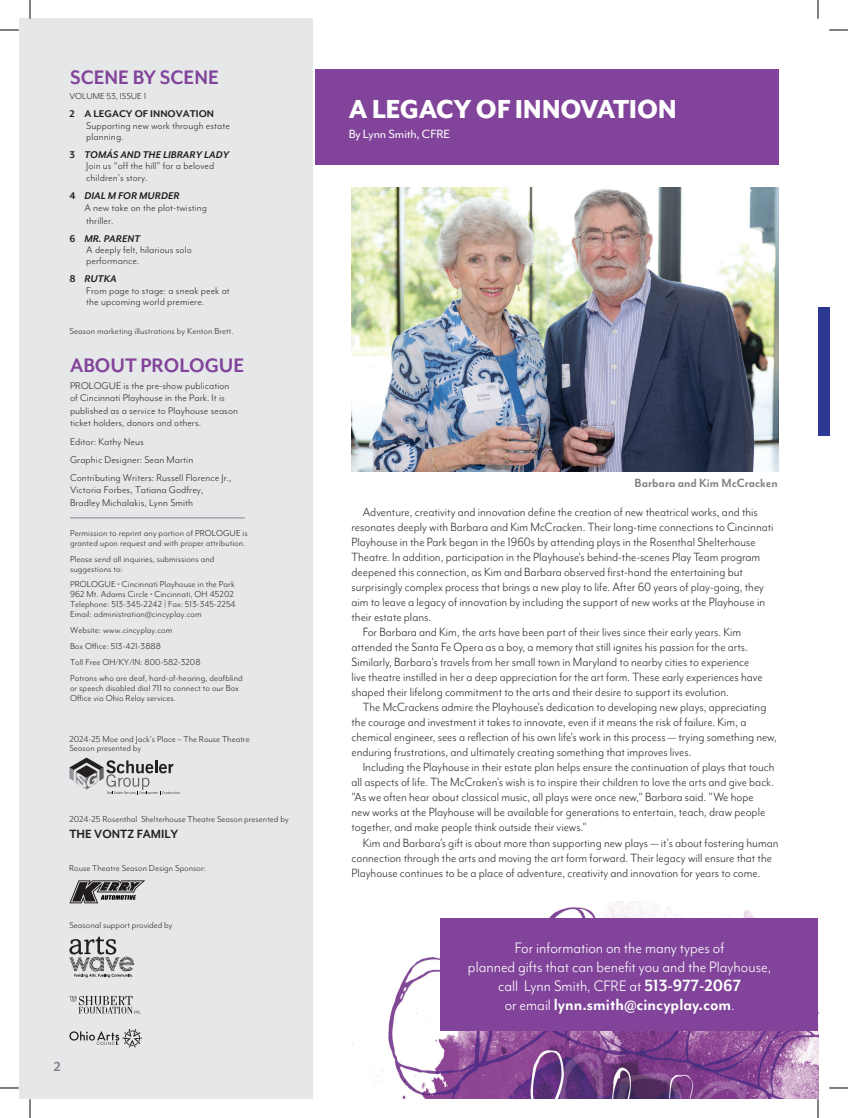
<style>
.page{position:relative;width:848px;height:1118px;background:#fff}
.page>*{position:absolute;margin:0;border:0;box-sizing:border-box;transform-origin:0 0}
.t1{font:800 30px "Mr Eaves Mod OT";letter-spacing:-.015em;color:#fff;scale:.95 1}
.t2{font:700 22.5px "Mr Eaves Mod OT";color:#81449a;scale:.95 1}
.t3{font:700 18.75px "Mr Eaves Mod OT";color:#fff;scale:.95 1}
.t4{font:17.5px/18.8px "Mr Eaves Mod OT";color:#fff;text-align:center;scale:.95 1}
.t5{font:700 15px "Mr Eaves Mod OT";color:#808285}
.t6{font:13.75px "Mr Eaves Mod OT";color:#312f30;scale:.95 1}
.t7{font:700 13.75px "Mr Eaves Mod OT";color:#808285;scale:.95 1}
.t8{font:13.75px "Mr Eaves Mod OT";letter-spacing:-.01em;color:#fff}
.t9{font:700 13.75px "Mr Eaves Mod OT";color:#231f20;scale:.95 1}
.t10{font:11.25px/11.2px "Mr Eaves Mod OT";letter-spacing:.005em;color:#312f30}
.t11{font:700 11.25px "Mr Eaves Mod OT";color:#231f20}
.t12{font:10px/10px "Mr Eaves Mod OT";letter-spacing:.005em;color:#312f30}
.s1{font-weight:700;color:#231f20}
.s2{font-weight:700;font-style:italic;color:#231f20}
.s3{font-weight:700;font-size:18.75px}
.s4{font-weight:400;font-size:17.5px}
</style>
<div class="page">
<img style="left:352px;top:901px;width:466px;height:197px">
<div style="left:19px;top:19px;width:293px;height:1080px;background:#e6e7e9"></div>
<hr style="left:70px;top:517px;width:175px;height:1px;background:#808285">
<svg style="left:69px;top:995px;width:73px;height:19px"></svg>
<svg style="left:69px;top:1029px;width:73px;height:18px"></svg>
<svg style="left:69px;top:936px;width:65px;height:41px"></svg>
<svg style="left:69px;top:757px;width:111px;height:37px"></svg>
<div style="left:314px;top:69px;width:464px;height:96px;background:#81449a"></div>
<svg style="left:69px;top:880px;width:76px;height:23px"></svg>
<img style="left:351px;top:187px;width:427px;height:285px">
<div style="left:441px;top:918px;width:377px;height:113px;background:#81449a"></div>
<div style="left:818px;top:307px;width:11px;height:128px;background:#2f3795"></div>
<svg style="left:0;top:29px;width:19px;height:2px"></svg>
<svg style="left:829px;top:29px;width:19px;height:2px"></svg>
<svg style="left:0;top:1087px;width:19px;height:1px"></svg>
<svg style="left:829px;top:1087px;width:19px;height:1px"></svg>
<svg style="left:29px;top:0;width:2px;height:19px"></svg>
<svg style="left:29px;top:1099px;width:2px;height:19px"></svg>
<svg style="left:817px;top:0;width:1px;height:19px"></svg>
<svg style="left:817px;top:1099px;width:1px;height:19px"></svg>
<h2 class="t2" style="left:70px;top:64px;width:158px">SCENE BY SCENE</h2>
<p class="t12" style="left:69px;top:91px;width:78px">VOLUME 53, ISSUE 1</p>
<p class="t11" style="left:69px;top:108px;width:146px">2 A LEGACY OF INNOVATION</p>
<p class="t10" style="left:86px;top:120px;width:145px">Supporting new work through estate planning.</p>
<p class="t10" style="left:86px;top:149px;width:144px;text-indent:-17px"><span class="s1">3</span> <span class="s2">TOMÁS AND THE LIBRARY LADY<br></span>Join us “off the hill” for a beloved children’s story.</p>
<p class="t10" style="left:84px;top:189px;width:124px;line-height:12.5px;text-indent:-15px"><span class="s1">4</span> <span class="s2">DIAL M FOR MURDER<br></span>A new take on the plot-twisting thriller.</p>
<p class="t10" style="left:86px;top:233px;width:107px;text-indent:-17px"><span class="s1">6</span> <span class="s2">MR. PARENT<br></span>A deeply felt, hilarious solo performance.</p>
<p class="t10" style="left:86px;top:273px;width:145px;text-indent:-17px"><span class="s1">8</span> <span class="s2">RUTKA<br></span>From page to stage: a sneak peek at the upcoming world premiere.</p>
<p class="t12" style="left:69px;top:326px;width:166px">Season marketing illustrations by Kenton Brett.</p>
<h2 class="t2" style="left:70px;top:352px;width:185px">ABOUT PROLOGUE</h2>
<p class="t10" style="left:70px;top:379px;width:169px;line-height:12.5px">PROLOGUE is the pre-show publication of Cincinnati Playhouse in the Park. It is published as a service to Playhouse season ticket holders, donors and others.</p>
<p class="t10" style="left:70px;top:432px;width:163px;line-height:18.1px">Editor: Kathy Neus<br>Graphic Designer: Sean Martin<br>Contributing Writers: Russell Florence Jr.,</p>
<p class="t10" style="left:70px;top:483px;width:135px;line-height:12.5px">Victoria Forbes, Tatiana Godfrey,<br>Bradley Michalakis, Lynn Smith</p>
<p class="t12" style="left:70px;top:528px;width:179px">Permission to reprint any portion of PROLOGUE is granted upon request and with proper attribution.</p>
<p class="t12" style="left:70px;top:553px;width:146px">Please send all inquiries, submissions and suggestions to:</p>
<p class="t12" style="left:70px;top:579px;width:167px">PROLOGUE • Cincinnati Playhouse in the Park 962 Mt. Adams Circle • Cincinnati, OH 45202<br>Telephone: 513-345-2242 | Fax: 513-345-2254<br>Email: administration@cincyplay.com</p>
<p class="t12" style="left:70px;top:622px;width:174px;line-height:15.9px">Website: www.cincyplay.com<br>Box Office: 513-421-3888<br>Toll Free OH/KY/IN: 800-582-3208<br>Patrons who are deaf, hard-of-hearing, deafblind</p>
<p class="t12" style="left:70px;top:682px;width:170px">or speech disabled dial 711 to connect to our Box<br>Office via Ohio Relay services.</p>
<p class="t12" style="left:69px;top:735px;width:182px;line-height:8.8px">2024-25 Moe and Jack’s Place – The Rouse Theatre<br>Season presented by</p>
<p class="t12" style="left:69px;top:814px;width:221px">2024-25 Rosenthal Shelterhouse Theatre Season presented by</p>
<p class="t9" style="left:69px;top:826px;width:116px">THE VONTZ FAMILY</p>
<p class="t12" style="left:69px;top:862px;width:138px">Rouse Theatre Season Design Sponsor:</p>
<p class="t12" style="left:69px;top:920px;width:105px">Seasonal support provided by</p>
<p class="t5" style="left:54px;top:1057px;width:9px">2</p>
<h1 class="t1" style="left:349px;top:92px;width:347px">A LEGACY OF INNOVATION</h1>
<p class="t8" style="left:349px;top:126px;width:103px">By Lynn Smith, CFRE</p>
<p class="t7" style="left:634px;top:475px;width:152px">Barbara and Kim McCracken</p>
<p class="t6" style="left:363px;top:504px;width:417px">Adventure, creativity and innovation define the creation of new theatrical works, and this</p>
<p class="t6" style="left:351px;top:519px;width:446px">resonates deeply with Barbara and Kim McCracken. Their long-time connections to Cincinnati</p>
<p class="t6" style="left:351px;top:534px;width:427px">Playhouse in the Park began in the 1960s by attending plays in the Rosenthal Shelterhouse</p>
<p class="t6" style="left:351px;top:549px;width:432px">Theatre. In addition, participation in the Playhouse's behind-the-scenes Play Team program</p>
<p class="t6" style="left:351px;top:564px;width:413px">deepened this connection, as Kim and Barbara observed first-hand the entertaining but</p>
<p class="t6" style="left:351px;top:579px;width:435px">surprisingly complex process that brings a new play to life. After 60 years of play-going, they</p>
<p class="t6" style="left:351px;top:594px;width:437px">aim to leave a legacy of innovation by including the support of new works at the Playhouse in</p>
<p class="t6" style="left:351px;top:609px;width:85px">their estate plans.</p>
<p class="t6" style="left:363px;top:624px;width:400px">For Barbara and Kim, the arts have been part of their lives since their early years. Kim</p>
<p class="t6" style="left:351px;top:639px;width:419px">attended the Santa Fe Opera as a boy, a memory that still ignites his passion for the arts.</p>
<p class="t6" style="left:351px;top:654px;width:420px">Similarly, Barbara's travels from her small town in Maryland to nearby cities to experience</p>
<p class="t6" style="left:351px;top:669px;width:434px">live theatre instilled in her a deep appreciation for the art form. These early experiences have</p>
<p class="t6" style="left:351px;top:684px;width:399px">shaped their lifelong commitment to the arts and their desire to support its evolution.</p>
<p class="t6" style="left:363px;top:699px;width:426px">The McCrackens admire the Playhouse's dedication to developing new plays, appreciating</p>
<p class="t6" style="left:351px;top:714px;width:417px">the courage and investment it takes to innovate, even if it means the risk of failure. Kim, a</p>
<p class="t6" style="left:351px;top:729px;width:449px">chemical engineer, sees a reflection of his own life's work in this process — trying something new,</p>
<p class="t6" style="left:351px;top:744px;width:359px">enduring frustrations, and ultimately creating something that improves lives.</p>
<p class="t6" style="left:363px;top:759px;width:435px">Including the Playhouse in their estate plan helps ensure the continuation of plays that touch</p>
<p class="t6" style="left:351px;top:774px;width:446px">all aspects of life. The McCraken's wish is to inspire their children to love the arts and give back.</p>
<p class="t6" style="left:351px;top:789px;width:425px">"As we often hear about classical music, all plays were once new," Barbara said. "We hope</p>
<p class="t6" style="left:351px;top:804px;width:437px">new works at the Playhouse will be available for generations to entertain, teach, draw people</p>
<p class="t6" style="left:351px;top:819px;width:249px">together, and make people think outside their views."</p>
<p class="t6" style="left:363px;top:834px;width:439px">Kim and Barbara’s gift is about more than supporting new plays — it's about fostering human</p>
<p class="t6" style="left:351px;top:849px;width:444px">connection through the arts and moving the art form forward. Their legacy will ensure that the</p>
<p class="t6" style="left:351px;top:864px;width:432px">Playhouse continues to be a place of adventure, creativity and innovation for years to come.</p>
<p class="t4" style="left:468px;top:938px;width:321px">For information on the many types of<br>planned gifts that can benefit you and the Playhouse, call Lynn Smith, CFRE at <span class="s3">513-977-2067</span></p>
<h3 class="t3" style="left:504px;top:993px;width:243px"><span class="s4">or email</span> lynn.smith@cincyplay.com<span class="s4">.</span></h3>
</div>
